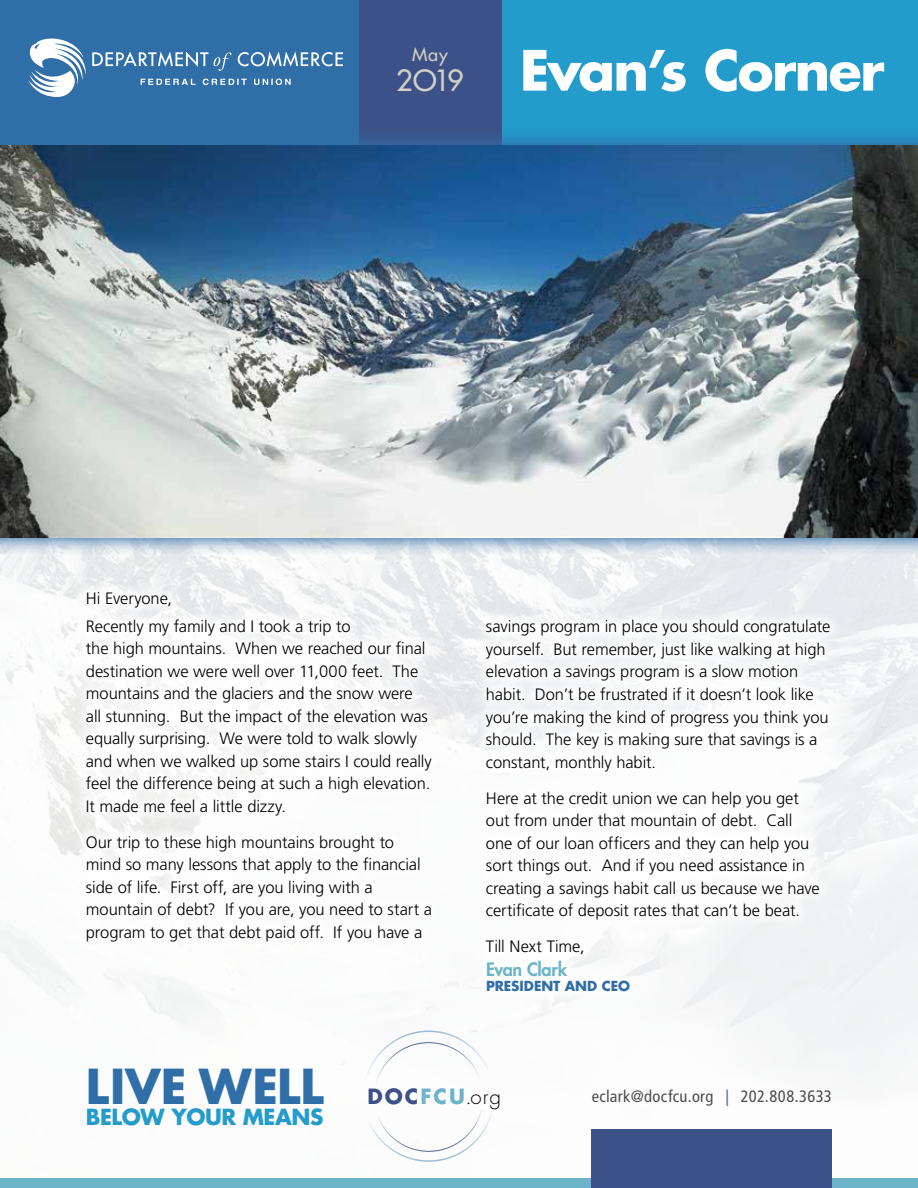
<style>
.page{position:relative;width:918px;height:1188px;background:#fff}
.page>*{position:absolute;margin:0;border:0;box-sizing:border-box;transform-origin:0 0}
.t1{font:700 54px "Futura Std";letter-spacing:-.035em;color:#fff}
.t2{font:700 46.95px "Futura";color:#306ea8}
.t3{font:500 28.5px "Futura Std";color:#d2d1c5}
.t4{font:700 21.6px "Futura";letter-spacing:-.02em;color:#239ccc}
.t5{font:300 20.4px "Futura";color:#000}
.t6{font:800 18px "Futura Std";letter-spacing:-.02em;color:#6db4cb}
.t7{font:500 18px "Futura Std";color:#d2d1c5}
.t8{font:300 16.5px/22.5px "Frutiger LT Std";letter-spacing:-.005em;color:#000}
.t9{font:condensed 16.5px "Frutiger LT Std";letter-spacing:.02em;color:#4d4d4f}
.t10{font:700 13.5px "Futura Std";color:#306ea8}
.s1{font-weight:700;color:#3c5188}
.s2{font-weight:700;color:#6db4cb}
.s3{color:#566294}
</style>
<div class="page">
<img style="left:0;top:557px;width:918px;height:605px">
<div style="left:448px;top:0;width:470px;height:206px;background:#239ccc"></div>
<div style="left:0;top:0;width:380px;height:192px;background:#306ea8"></div>
<div style="left:359px;top:0;width:142px;height:184px;background:#3c5188"></div>
<svg style="left:0;top:127px;width:918px;height:430px"></svg>
<img style="left:0;top:146px;width:918px;height:391px">
<svg style="left:28px;top:38px;width:58px;height:59px"></svg>
<svg style="left:92px;top:52px;width:139px;height:19px"></svg>
<svg style="left:238px;top:52px;width:105px;height:15px"></svg>
<svg style="left:141px;top:79px;width:150px;height:6px"></svg>
<div style="left:0;top:1178px;width:918px;height:10px;background:#6db4cb"></div>
<div style="left:591px;top:1129px;width:241px;height:59px;background:#3c5188"></div>
<div style="left:74px;top:580px;width:768px;height:424px;background:#fff"></div>
<p class="t7" style="left:412px;top:43px;width:37px">May</p>
<h3 class="t3" style="left:396px;top:62px;width:69px">2O19</h3>
<h1 class="t1" style="left:520px;top:34px;width:366px">Evan’s Corner</h1>
<p class="t8" style="left:86px;top:585px;width:266px;line-height:27.3px">Hi Everyone,<br>Recently my family and I took a trip to</p>
<p class="t8" style="left:86px;top:637px;width:348px">the high mountains. When we reached our final destination we were well over 11,000 feet. The mountains and the glaciers and the snow were all stunning. But the impact of the elevation was equally surprising. We were told to walk slowly and when we walked up some stairs I could really feel the difference being at such a high elevation.<br>It made me feel a little dizzy.</p>
<p class="t8" style="left:86px;top:831px;width:348px">Our trip to these high mountains brought to mind so many lessons that apply to the financial side of life. First off, are you living with a mountain of debt? If you are, you need to start a program to get that debt paid off. If you have a</p>
<p class="t8" style="left:486px;top:616px;width:346px">savings program in place you should congratulate yourself. But remember, just like walking at high elevation a savings program is a slow motion habit. Don’t be frustrated if it doesn’t look like you’re making the kind of progress you think you should. The key is making sure that savings is a constant, monthly habit.</p>
<p class="t8" style="left:486px;top:787px;width:335px">Here at the credit union we can help you get out from under that mountain of debt. Call one of our loan officers and they can help you sort things out. And if you need assistance in creating a savings habit call us because we have certificate of deposit rates that can’t be beat.</p>
<p class="t8" style="left:486px;top:935px;width:100px">Till Next Time,</p>
<p class="t6" style="left:486px;top:958px;width:83px">Evan Clark</p>
<p class="t10" style="left:486px;top:977px;width:146px">PRESIDENT AND CEO</p>
<h2 class="t2" style="left:86px;top:1054px;width:239px">LIVE WELL</h2>
<h3 class="t4" style="left:86px;top:1102px;width:239px">BELOW YOUR MEANS</h3>
<p class="t5" style="left:367px;top:1083px;width:135px"><span class="s1">DOC</span><span class="s2">FCU</span>.org</p>
<p class="t9" style="left:592px;top:1087px;width:242px">eclark@docfcu.org <span class="s3">|</span> 202.808.3633</p>
</div>
